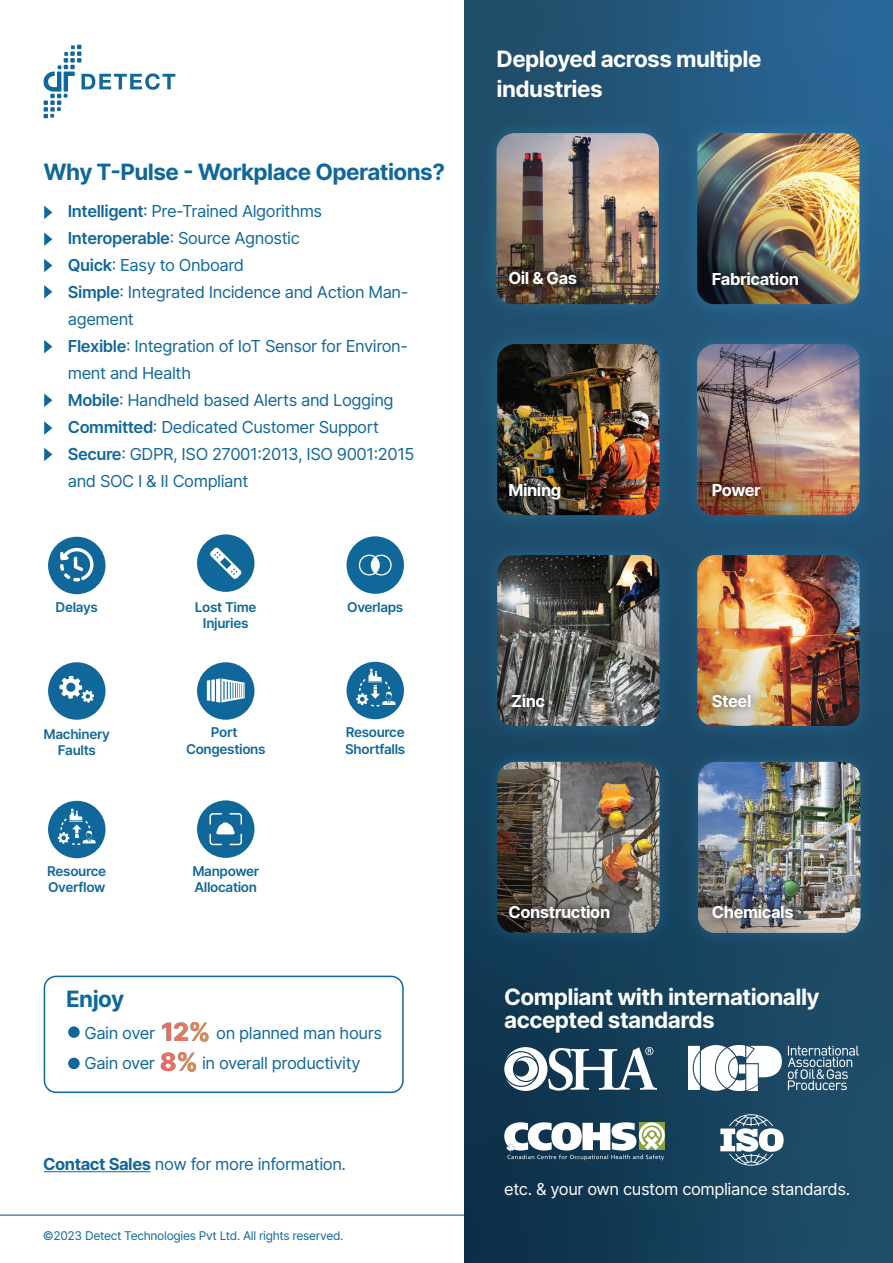
<style>
.page{position:relative;width:893px;height:1263px;background:#fff}
.page>*{position:absolute;margin:0;border:0;box-sizing:border-box;transform-origin:0 0}
.t1{font:700 22.5px/22.5px "Inter";letter-spacing:-.025em;color:#fff}
.t2{font:700 22.5px "Inter";letter-spacing:-.025em;color:#10679a}
.t3{font:16.5px/27px "Inter";letter-spacing:-.025em;color:#10679a}
.t4{font:700 16.5px "Inter";letter-spacing:-.025em;color:#fff}
.t5{font:16.5px "Inter";letter-spacing:-.025em;color:#fff}
.t6{font:600 16.5px "Inter";color:#fff}
.t7{font:600 13.5px/16.2px "Inter";letter-spacing:-.025em;color:#10679a;text-align:center}
.t8{font:12px "Inter";letter-spacing:-.025em;color:#10679a}
.s1{font-weight:600}
.s2{font-weight:800;font-size:25.2px;color:#22a787}
.s3{font-weight:800;font-size:25.05px;color:#22a787}
.s4{font-weight:700}
</style>
<div class="page">
<div style="left:44px;top:976px;width:360px;height:117px;border:2px solid #10679a;border-radius:12px"></div>
<hr style="left:0;top:1214px;width:893px;height:2px;background:#10679a">
<svg style="left:464px;top:0;width:429px;height:1263px;background:#194562"></svg>
<svg style="left:504px;top:1047px;width:153px;height:44px"></svg>
<img style="left:689px;top:1046px;width:170px;height:44px">
<svg style="left:504px;top:1122px;width:161px;height:38px"></svg>
<svg style="left:720px;top:1114px;width:64px;height:53px"></svg>
<svg style="left:44px;top:45px;width:131px;height:73px"></svg>
<img style="left:615px;top:755px;width:278px;height:225px">
<img style="left:767px;top:762px;width:93px;height:171px">
<img style="left:464px;top:356px;width:33px;height:151px">
<img style="left:497px;top:356px;width:158px;height:151px">
<img style="left:655px;top:356px;width:238px;height:154px">
<img style="left:697px;top:356px;width:162px;height:154px">
<img style="left:495px;top:469px;width:80px;height:38px">
<img style="left:698px;top:469px;width:77px;height:41px">
<img style="left:713px;top:510px;width:180px;height:245px">
<img style="left:713px;top:555px;width:146px;height:171px">
<img style="left:352px;top:507px;width:361px;height:224px">
<img style="left:497px;top:555px;width:162px;height:171px">
<img style="left:698px;top:679px;width:67px;height:47px">
<img style="left:497px;top:679px;width:62px;height:47px">
<img style="left:767px;top:890px;width:40px;height:47px">
<img style="left:464px;top:731px;width:303px;height:232px">
<img style="left:497px;top:762px;width:162px;height:171px">
<img style="left:495px;top:890px;width:129px;height:47px">
<img style="left:464px;top:58px;width:429px;height:298px">
<img style="left:497px;top:133px;width:108px;height:171px">
<img style="left:605px;top:85px;width:288px;height:268px">
<img style="left:697px;top:133px;width:162px;height:171px">
<img style="left:495px;top:256px;width:96px;height:47px">
<img style="left:698px;top:257px;width:115px;height:47px">
<svg style="left:162px;top:1022px;width:47px;height:20px"></svg>
<svg style="left:161px;top:1052px;width:35px;height:20px"></svg>
<svg style="left:44px;top:206px;width:8px;height:13px"></svg>
<svg style="left:44px;top:232px;width:8px;height:14px"></svg>
<svg style="left:44px;top:259px;width:8px;height:13px"></svg>
<svg style="left:44px;top:285px;width:8px;height:14px"></svg>
<svg style="left:44px;top:340px;width:8px;height:13px"></svg>
<svg style="left:44px;top:393px;width:8px;height:14px"></svg>
<svg style="left:44px;top:421px;width:8px;height:14px"></svg>
<svg style="left:44px;top:448px;width:8px;height:13px"></svg>
<hr style="left:44px;top:1171px;width:107px;height:1px;background:#10679a">
<div style="left:197px;top:534px;width:57px;height:58px;background:#10679a;border-radius:50%"></div>
<div style="left:48px;top:537px;width:58px;height:57px;background:#10679a;border-radius:50%"></div>
<div style="left:197px;top:662px;width:57px;height:58px;background:#10679a;border-radius:50%"></div>
<div style="left:347px;top:536px;width:57px;height:58px;background:#10679a;border-radius:50%"></div>
<div style="left:48px;top:662px;width:58px;height:58px;background:#10679a;border-radius:50%"></div>
<div style="left:347px;top:662px;width:57px;height:57px;background:#10679a;border-radius:50%"></div>
<div style="left:48px;top:801px;width:58px;height:57px;background:#10679a;border-radius:50%"></div>
<div style="left:197px;top:800px;width:57px;height:58px;background:#10679a;border-radius:50%"></div>
<svg style="left:60px;top:676px;width:34px;height:27px"></svg>
<svg style="left:356px;top:669px;width:40px;height:37px"></svg>
<svg style="left:58px;top:809px;width:38px;height:36px"></svg>
<svg style="left:209px;top:813px;width:33px;height:33px"></svg>
<svg style="left:207px;top:678px;width:38px;height:24px"></svg>
<svg style="left:359px;top:555px;width:33px;height:20px"></svg>
<svg style="left:60px;top:547px;width:34px;height:34px"></svg>
<svg style="left:210px;top:547px;width:32px;height:32px"></svg>
<div style="left:68px;top:1026px;width:12px;height:12px;background:#10679a;border-radius:6px"></div>
<div style="left:68px;top:1058px;width:12px;height:11px;background:#10679a;border-radius:6px"></div>
<h1 class="t2" style="left:44px;top:155px;width:403px">Why T-Pulse - Workplace Operations?</h1>
<p class="t3" style="left:68px;top:197px;width:348px"><span class="s1">Intelligent</span>: Pre-Trained Algorithms <span class="s1">Interoperable</span>: Source Agnostic<br><span class="s1">Quick</span>: Easy to Onboard<br><span class="s1">Simple</span>: Integrated Incidence and Action Man&shy;agement<br><span class="s1">Flexible</span>: Integration of IoT Sensor for Environ&shy;ment and Health<br><span class="s1">Mobile</span>: Handheld based Alerts and Logging <span class="s1">Committed</span>: Dedicated Customer Support <span class="s1">Secure</span>: GDPR, ISO 27001:2013, ISO 9001:2015 and SOC I &amp; II Compliant</p>
<p class="t7" style="left:56px;top:599px;width:44px">Delays</p>
<p class="t7" style="left:195px;top:599px;width:63px">Lost Time<br>Injuries</p>
<p class="t7" style="left:347px;top:599px;width:58px">Overlaps</p>
<p class="t7" style="left:44px;top:726px;width:68px">Machinery<br>Faults</p>
<p class="t7" style="left:345px;top:724px;width:62px;text-align:left">Resource<br>Shortfalls</p>
<p class="t7" style="left:186px;top:724px;width:81px">Port<br>Congestions</p>
<p class="t7" style="left:47px;top:863px;width:60px;text-align:left">Resource<br>Overflow</p>
<p class="t7" style="left:192px;top:863px;width:68px;text-align:left">Manpower<br>Allocation</p>
<h1 class="t2" style="left:66px;top:982px;width:60px">Enjoy</h1>
<p class="t3" style="left:84px;top:1017px;width:299px;line-height:29.8px">Gain over <span class="s2">12%</span> on planned man hours<br>Gain over <span class="s3">8%</span> in overall productivity</p>
<p class="t3" style="left:43px;top:1150px;width:305px"><span class="s4">Contact Sales</span> now for more information.</p>
<p class="t8" style="left:43px;top:1227px;width:302px">©2023 Detect Technologies Pvt Ltd. All rights reserved.</p>
<h1 class="t1" style="left:497px;top:43px;width:266px;line-height:30px">Deployed across multiple industries</h1>
<p class="t4" style="left:508px;top:266px;width:70px">Oil &amp; Gas</p>
<p class="t4" style="left:712px;top:267px;width:89px">Fabrication</p>
<p class="t4" style="left:508px;top:478px;width:54px">Mining</p>
<p class="t4" style="left:712px;top:478px;width:51px">Power</p>
<p class="t4" style="left:511px;top:689px;width:36px">Zinc</p>
<p class="t4" style="left:712px;top:689px;width:41px">Steel</p>
<p class="t6" style="left:510px;top:692px;width:35px">Zinc</p>
<p class="t4" style="left:508px;top:900px;width:103px">Construction</p>
<p class="t4" style="left:712px;top:900px;width:83px">Chemicals</p>
<h1 class="t1" style="left:504px;top:985px;width:317px">Compliant with internationally accepted standards</h1>
<p class="t5" style="left:504px;top:1177px;width:347px">etc. &amp; your own custom compliance standards.</p>
</div>
